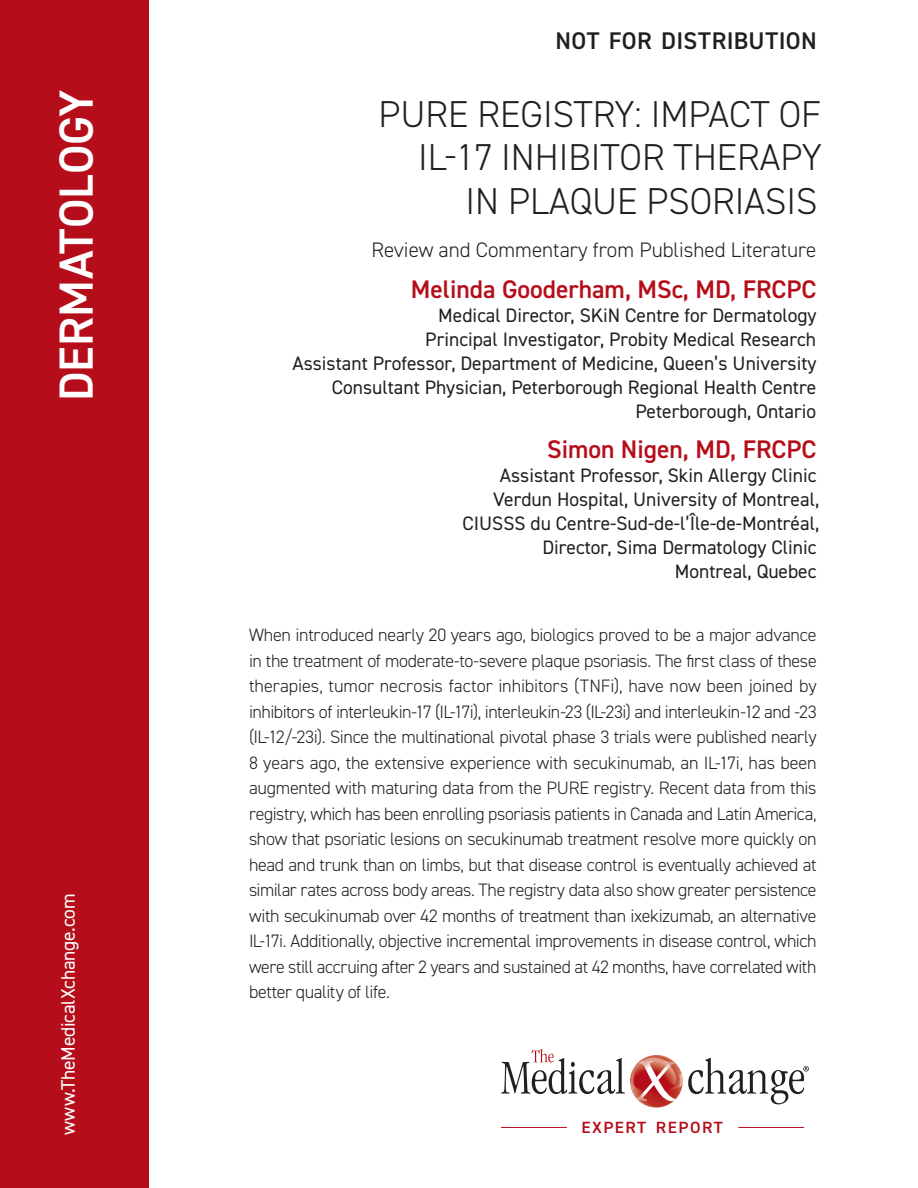
<style>
.page{position:relative;width:918px;height:1188px;background:#fff}
.page>*{position:absolute;margin:0;border:0;box-sizing:border-box;transform-origin:0 0}
.t1{font:600 48px "DIN2014";color:#fff}
.t2{font:300 37.5px/43.5px "DIN2014";color:#231f20;text-align:right}
.t3{font:600 25.5px "DIN2014";color:#b50e1a}
.t4{font:600 24.15px "DIN2014";letter-spacing:.015em;color:#231f20}
.t5{font:300 21px "DIN2014";color:#231f20}
.t6{font:19.5px/24px "DIN2014";color:#231f20;text-align:right}
.t7{font:19.5px "DIN2014";letter-spacing:-.01em;color:#fff}
.t8{font:300 18px/25.5px "DIN2014";letter-spacing:-.025em;color:#231f20;text-align:justify}
.t9{font:600 16.2px "DIN2014";letter-spacing:.085em;color:#b50e1a;scale:1.05 1}
</style>
<div class="page">
<div style="left:0;top:0;width:148px;height:1188px;background:#b50e1a"></div>
<hr style="left:501px;top:1127px;width:66px;height:1px;background:#b50e1a">
<hr style="left:738px;top:1127px;width:66px;height:1px;background:#b50e1a">
<svg style="left:501px;top:1049px;width:308px;height:59px"></svg>
<h1 class="t1" style="left:45px;top:401px;width:313px;rotate:-90deg">DERMATOLOGY</h1>
<p class="t7" style="left:56px;top:1135px;width:243px;rotate:-90deg">www.TheMedicalXchange.com</p>
<h3 class="t4" style="left:555px;top:25px;width:263px">NOT FOR DISTRIBUTION</h3>
<h2 class="t2" style="left:378px;top:92px;width:445px">PURE Registry: I mpact of<br>IL-17 Inhi bitor Therapy<br>i n Plaque Psoriasi s</h2>
<p class="t5" style="left:372px;top:237px;width:446px">Review and Commentary from Published Literature</p>
<h3 class="t3" style="left:411px;top:272px;width:407px">Melinda Gooderham, MSc, MD, FRCPC</h3>
<p class="t6" style="left:292px;top:303px;width:526px">Medical Director, SKiN Centre for Dermatology<br>Principal Investigator, Probity Medical Research<br>Assistant Professor, Department of Medicine, Queen’s University Consultant Physician, Peterborough Regional Health Centre Peterborough, Ontario</p>
<h3 class="t3" style="left:547px;top:432px;width:271px">Simon Nigen, MD, FRCPC</h3>
<p class="t6" style="left:463px;top:463px;width:358px">Assistant Professor, Skin Allergy Clinic Verdun Hospital, University of Montreal, CIUSSS du Centre-Sud-de-l’Île-de-Montréal, Director, Sima Dermatology Clinic<br>Montreal, Quebec</p>
<p class="t8" style="left:249px;top:622px;width:569px">When introduced nearly 20 years ago, biologics proved to be a major advance in the treatment of moderate-to-severe plaque psoriasis. The first class of these therapies, tumor necrosis factor inhibitors (TN Fi), have now been joined by inhibitors of interleukin-17 (IL-17i), interleukin-23 (IL-23i) and interleukin-12 and -23 (IL-12/-23i). Since the multinational pivotal phase 3 trials were published nearly 8 years ago, the extensive experience with secukinumab, an IL-17i, has been augmented with maturing data from the PURE registry. Recent data from this registry, which has been enrolling psoriasis patients in Canada and Latin America, show that psoriatic lesions on secukinumab treatment resolve more quickly on head and trunk than on limbs, but that disease control is eventually achieved at similar rates across body areas. The registry data also show greater persistence with secukinumab over 42 months of treatment than ixekizumab, an alternative IL-17i. Additionally, objective incremental improvements in disease control, which were still accruing after 2 years and sustained at 42 months, have correlated with better quality of life.</p>
<p class="t9" style="left:581px;top:1117px;width:136px">EXPERT REPORT</p>
</div>
